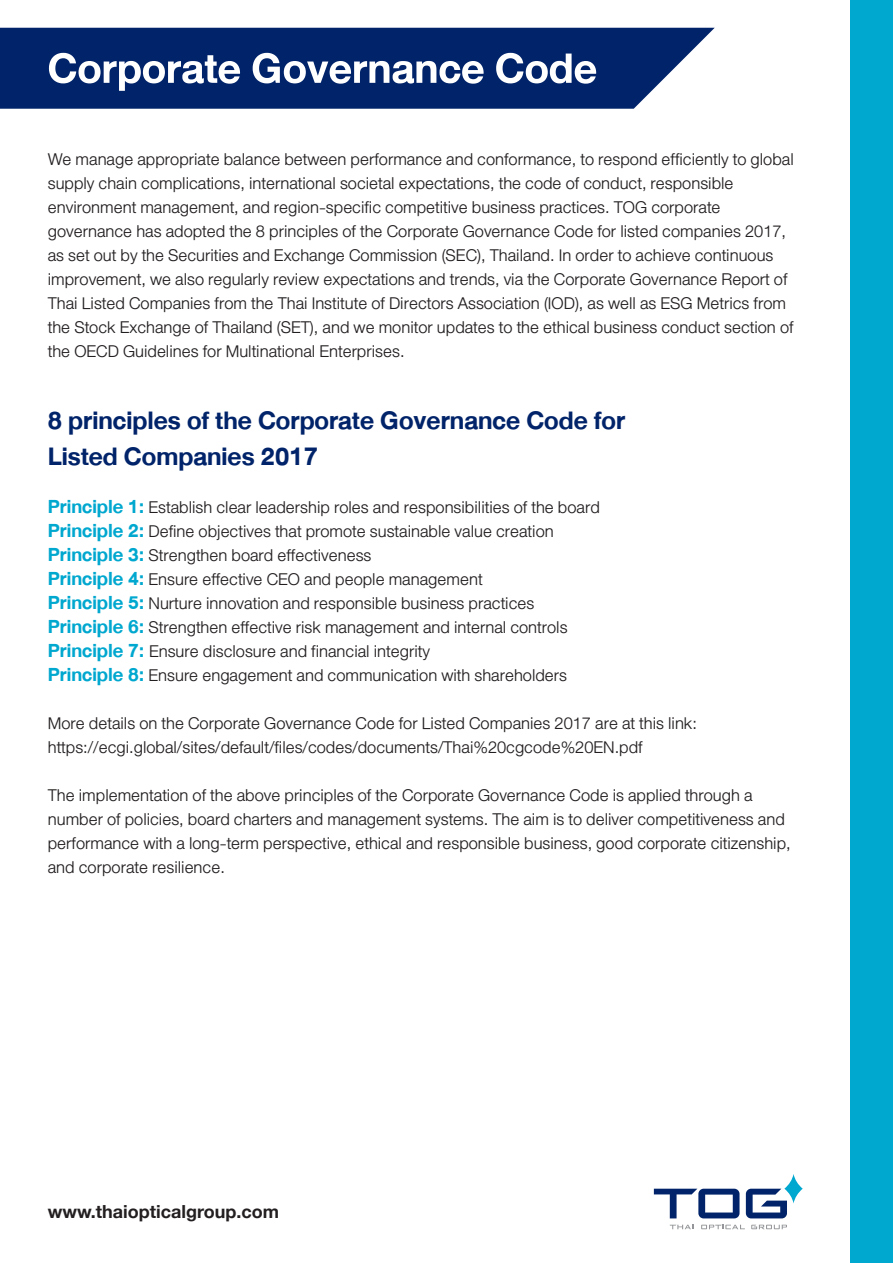
<style>
.page{position:relative;width:893px;height:1263px;background:#fff}
.page>*{position:absolute;margin:0;border:0;box-sizing:border-box;transform-origin:0 0}
.t1{font:60px "DB Helvethaica X 75 Bd";color:#fff}
.t2{font:36px/36px "DB Helvethaica X 75 Bd";color:#002369}
.t3{font:24px/24px "DB Helvethaica X 45 Li";color:#231f20}
.t4{font:700 18px "Helvetica Neue";color:#231f20}
.s1{font-family:"DB Helvethaica X 75 Bd";font-size:27px;color:#00a7cf}
</style>
<div class="page">
<div style="left:850px;top:0;width:43px;height:1263px;background:#00a7cf"></div>
<svg style="left:0;top:28px;width:715px;height:81px;fill:#002369"></svg>
<svg style="left:654px;top:1189px;width:85px;height:29px"></svg>
<svg style="left:670px;top:1225px;width:24px;height:4px"></svg>
<svg style="left:701px;top:1225px;width:44px;height:4px"></svg>
<svg style="left:751px;top:1225px;width:36px;height:4px"></svg>
<svg style="left:746px;top:1189px;width:41px;height:29px"></svg>
<svg style="left:784px;top:1174px;width:19px;height:29px"></svg>
<h1 class="t1" style="left:48px;top:33px;width:551px">Corporate Governance Code</h1>
<p class="t3" style="left:48px;top:148px;width:747px">We manage appropriate balance between performance and conformance, to respond efficiently to global supply chain complications, international societal expectations, the code of conduct, responsible environment management, and region-specific competitive business practices. TOG corporate governance has adopted the 8 principles of the Corporate Governance Code for listed companies 2017, as set out by the Securities and Exchange Commission (SEC), Thailand. In order to achieve continuous improvement, we also regularly review expectations and trends, via the Corporate Governance Report of Thai Listed Companies from the Thai Institute of Directors Association (IOD), as well as ESG Metrics from the Stock Exchange of Thailand (SET), and we monitor updates to the ethical business conduct section of the OECD Guidelines for Multinational Enterprises.</p>
<h2 class="t2" style="left:48px;top:403px;width:579px">8 principles of the Corporate Governance Code for<br>Listed Companies 2017</h2>
<p class="t3" style="left:48px;top:496px;width:554px"><span class="s1">Principle 1:</span> Establish clear leadership roles and responsibilities of the board <span class="s1">Principle 2:</span> Define objectives that promote sustainable value creation <span class="s1">Principle 3:</span> Strengthen board effectiveness<br><span class="s1">Principle 4:</span> Ensure effective CEO and people management<br><span class="s1">Principle 5:</span> Nurture innovation and responsible business practices <span class="s1">Principle 6:</span> Strengthen effective risk management and internal controls <span class="s1">Principle 7:</span> Ensure disclosure and financial integrity<br><span class="s1">Principle 8:</span> Ensure engagement and communication with shareholders</p>
<p class="t3" style="left:48px;top:712px;width:651px">More details on the Corporate Governance Code for Listed Companies 2017 are at this link: https://ecgi.global/sites/default/files/codes/documents/Thai%20cgcode%20EN.pdf</p>
<p class="t3" style="left:48px;top:784px;width:744px">The implementation of the above principles of the Corporate Governance Code is applied through a number of policies, board charters and management systems. The aim is to deliver competitiveness and performance with a long-term perspective, ethical and responsible business, good corporate citizenship, and corporate resilience.</p>
<p class="t4" style="left:48px;top:1198px;width:233px">www.thaiopticalgroup.com</p>
</div>
